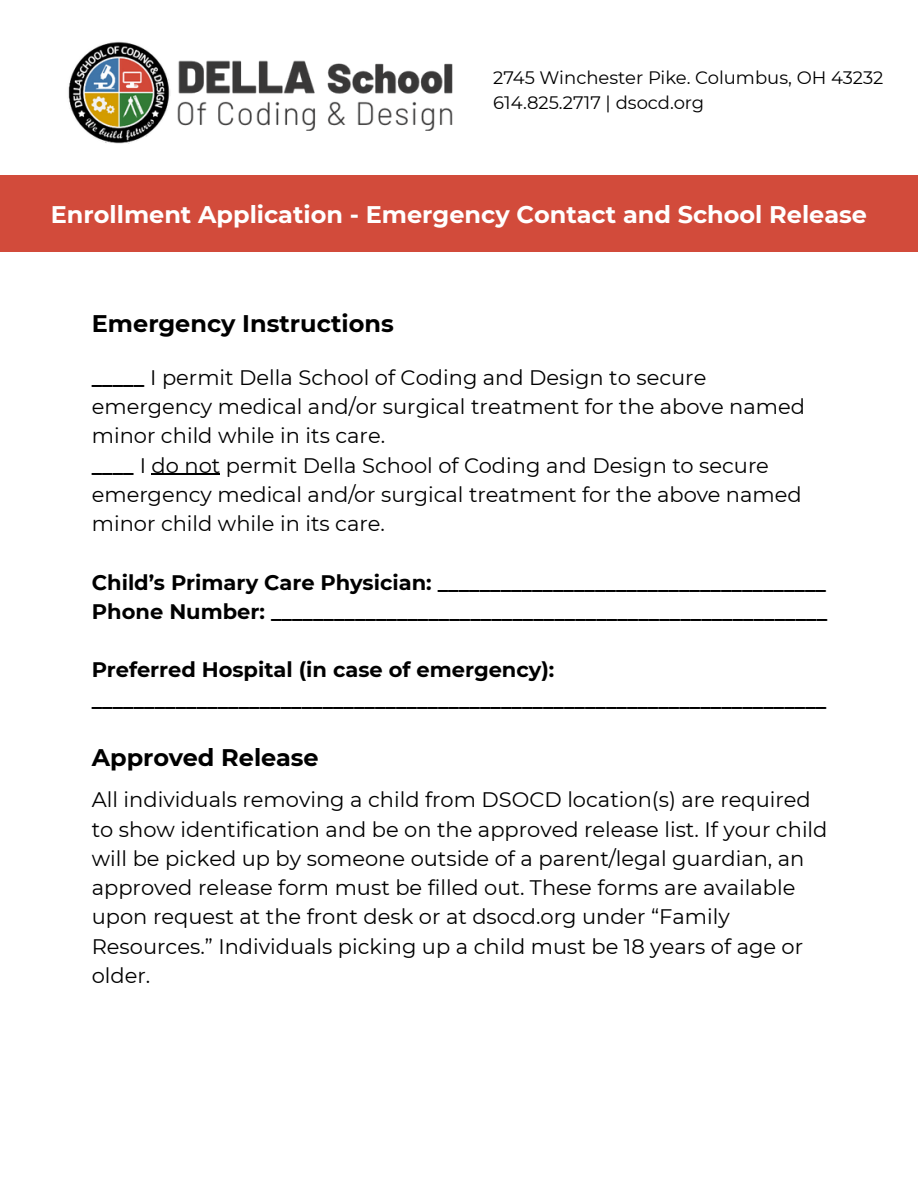
<style>
.page{position:relative;width:918px;height:1188px;background:#fff}
.page>*{position:absolute;margin:0;border:0;box-sizing:border-box;transform-origin:0 0}
.t1{font:700 24px "Montserrat";color:#fff}
.t2{font:700 24px "Montserrat";color:#000}
.t3{font:21px/29.2px "Montserrat";color:#000}
.t4{font:700 21px/29.2px "Montserrat";color:#000}
.t5{font:18px "Montserrat";color:#000}
.s1{font-weight:700}
</style>
<div class="page">
<img style="left:68px;top:41px;width:385px;height:103px">
<div style="left:0;top:176px;width:918px;height:76px;background:#d24b3b"></div>
<hr style="left:152px;top:474px;width:68px;height:1px;background:#000">
<p class="t5" style="left:493px;top:67px;width:392px">2745 Winchester Pike. Columbus, OH 43232</p>
<p class="t5" style="left:493px;top:91px;width:213px">614.825.2717 | dsocd.org</p>
<h1 class="t1" style="left:51px;top:199px;width:818px">Enrollment Application - Emergency Contact and School Release</h1>
<h3 class="t2" style="left:92px;top:309px;width:303px">Emergency Instructions</h3>
<h2 class="t3" style="left:92px;top:363px;width:715px"><span class="s1">_____</span> I permit Della School of Coding and Design to secure emergency medical and/or surgical treatment for the above named minor child while in its care.<br><span class="s1">____</span> I do not permit Della School of Coding and Design to secure emergency medical and/or surgical treatment for the above named minor child while in its care.</h2>
<h2 class="t4" style="left:92px;top:567px;width:737px">Child’s Primary Care Physician: _____________________________________<br>Phone Number: _____________________________________________________</h2>
<h1 class="t4" style="left:92px;top:655px;width:736px">Preferred Hospital (in case of emergency): ______________________________________________________________________</h1>
<h3 class="t2" style="left:92px;top:743px;width:228px">Approved Release</h3>
<h1 class="t3" style="left:92px;top:785px;width:737px">All individuals removing a child from DSOCD location(s) are required to show identification and be on the approved release list. If your child will be picked up by someone outside of a parent/legal guardian, an approved release form must be filled out. These forms are available upon request at the front desk or at dsocd.org under “Family Resources.” Individuals picking up a child must be 18 years of age or older.</h1>
</div>
